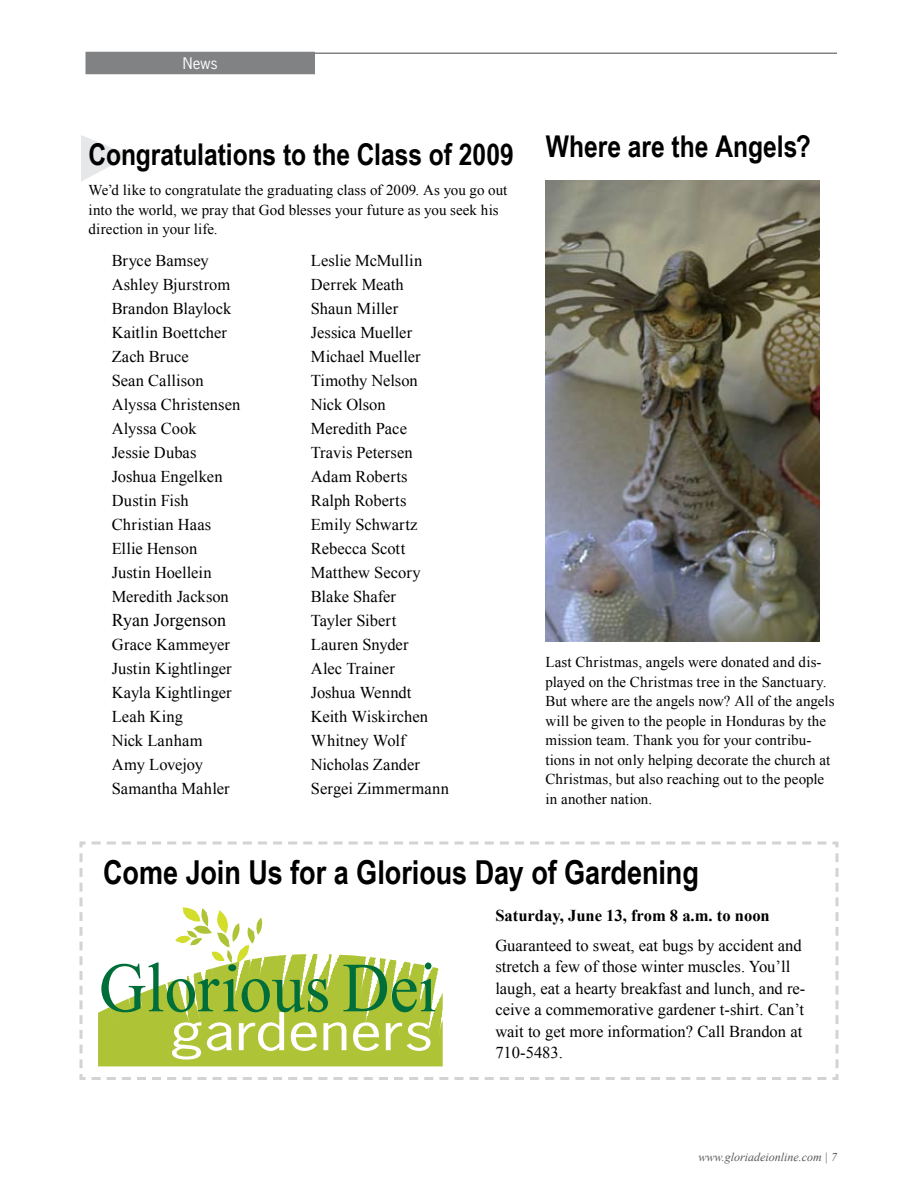
<style>
.page{position:relative;width:918px;height:1188px;background:#fff}
.page>*{position:absolute;margin:0;border:0;box-sizing:border-box;transform-origin:0 0}
.t1{font:700 33px "Arial Narrow";letter-spacing:-.005em;color:#000}
.t2{font:700 30px "Arial Narrow";color:#000}
.t3{font:18px "Times New Roman";color:#000}
.t4{font:16.5px/24px "Times New Roman";color:#000}
.t5{font:700 16.5px "Times New Roman";color:#000}
.t6{font:15px/19.5px "Times New Roman";letter-spacing:.005em;color:#000}
.t7{font:15px "News Gothic Std";color:#fff}
.t8{font:italic 12px "Times New Roman";color:#58595b}
</style>
<div class="page">
<hr style="left:94px;top:52px;width:743px;height:2px;background:#808284">
<div style="left:86px;top:52px;width:228px;height:22px;background:#808284"></div>
<svg style="left:79px;top:841px;width:760px;height:239px"></svg>
<img style="left:545px;top:180px;width:275px;height:461px">
<svg style="left:81px;top:135px;width:49px;height:47px"></svg>
<p class="t7" style="left:183px;top:54px;width:36px">News</p>
<h2 class="t2" style="left:88px;top:132px;width:427px">Congratulations to the Class of 2009</h2>
<p class="t6" style="left:88px;top:180px;width:420px">We’d like to congratulate the graduating class of 2009. As you go out into the world, we pray that God blesses your future as you seek his direction in your life.</p>
<p class="t4" style="left:112px;top:248px;width:130px">Bryce Bamsey<br>Ashley Bjurstrom<br>Brandon Blaylock<br>Kaitlin Boettcher<br>Zach Bruce<br>Sean Callison<br>Alyssa Christensen<br>Alyssa Cook<br>Jessie Dubas<br>Joshua Engelken<br>Dustin Fish<br>Christian Haas<br>Ellie Henson<br>Justin Hoellein<br>Meredith Jackson</p>
<p class="t3" style="left:112px;top:608px;width:116px">Ryan Jorgenson</p>
<p class="t4" style="left:112px;top:632px;width:121px">Grace Kammeyer<br>Justin Kightlinger<br>Kayla Kightlinger<br>Leah King<br>Nick Lanham<br>Amy Lovejoy<br>Samantha Mahler</p>
<p class="t4" style="left:311px;top:248px;width:140px">Leslie McMullin<br>Derrek Meath<br>Shaun Miller<br>Jessica Mueller<br>Michael Mueller<br>Timothy Nelson<br>Nick Olson<br>Meredith Pace<br>Travis Petersen<br>Adam Roberts<br>Ralph Roberts<br>Emily Schwartz<br>Rebecca Scott<br>Matthew Secory<br>Blake Shafer<br>Tayler Sibert<br>Lauren Snyder<br>Alec Trainer<br>Joshua Wenndt<br>Keith Wiskirchen<br>Whitney Wolf<br>Nicholas Zander<br>Sergei Zimmermann</p>
<h2 class="t2" style="left:546px;top:124px;width:267px">Where are the Angels?</h2>
<p class="t6" style="left:545px;top:652px;width:291px">Last Christmas, angels were donated and dis&shy;played on the Christmas tree in the Sanctuary.<br>But where are the angels now? All of the angels will be given to the people in Honduras by the mission team. Thank you for your contribu&shy;tions in not only helping decorate the church at Christmas, but also reaching out to the people in another nation.</p>
<h1 class="t1" style="left:103px;top:848px;width:597px">Come Join Us for a Glorious Day of Gardening</h1>
<p class="t5" style="left:495px;top:904px;width:276px">Saturday, June 13, from 8 a.m. to noon</p>
<p class="t4" style="left:495px;top:934px;width:312px;line-height:21.6px">Guaranteed to sweat, eat bugs by accident and stretch a few of those winter muscles. You’ll laugh, eat a hearty breakfast and lunch, and re&shy;ceive a commemorative gardener t-shirt. Can’t wait to get more information? Call Brandon at 710-5483.</p>
<p class="t8" style="left:699px;top:1148px;width:131px">www.gloriadeionline.com |</p>
</div>
